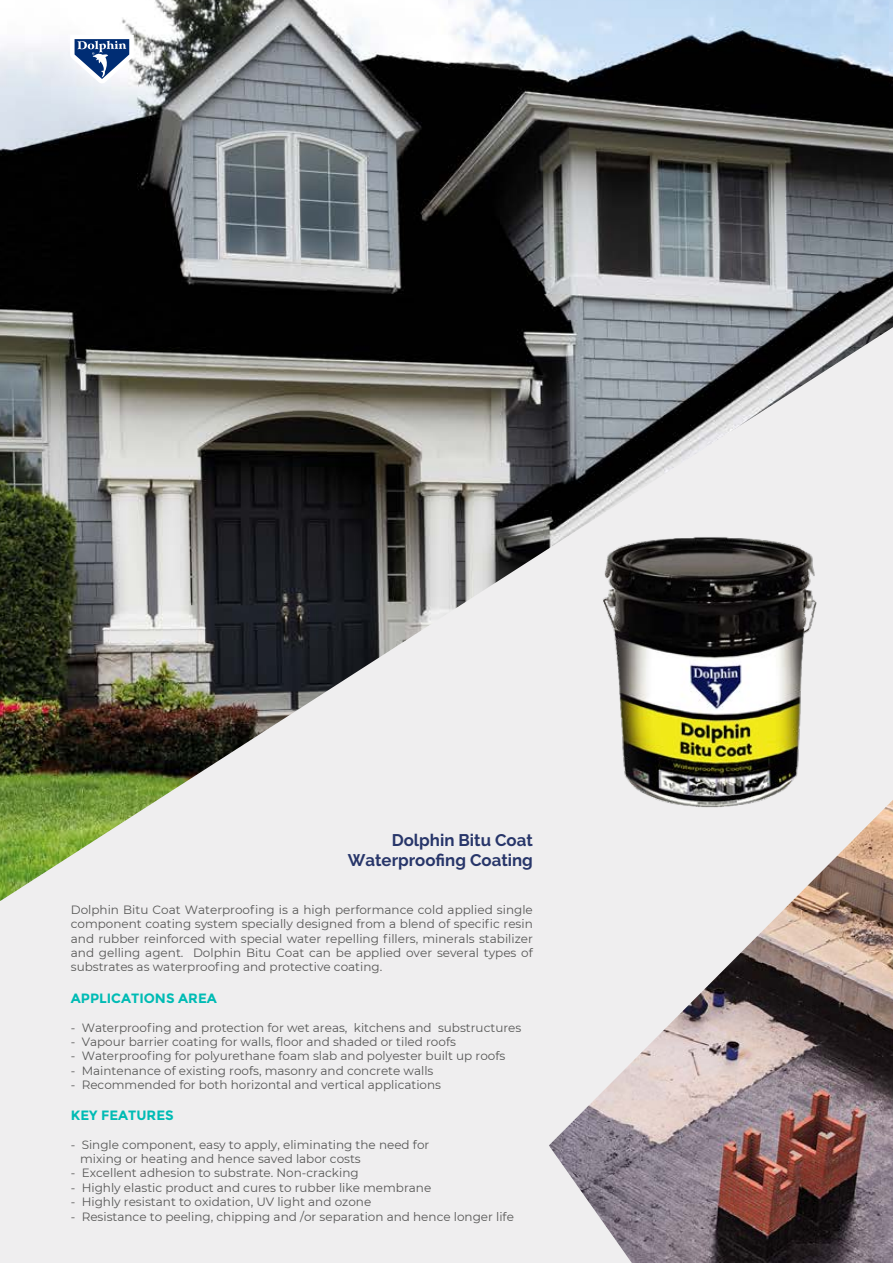
<style>
.page{position:relative;width:893px;height:1263px;background:#efeeef}
.page>*{position:absolute;margin:0;border:0;box-sizing:border-box;transform-origin:0 0}
.t1{font:700 16.8px/20.1px "Raleway";color:#28366a;text-align:right}
.t2{font:700 13.5px "Montserrat";color:#00bbb4}
.t3{font:12px/14.4px "Montserrat";color:#575756;text-align:justify}
</style>
<div class="page">
<img style="left:0;top:0;width:893px;height:901px">
<svg style="left:70px;top:35px;width:64px;height:49px"></svg>
<img style="left:549px;top:800px;width:344px;height:463px">
<img style="left:577px;top:512px;width:266px;height:323px">
<h1 class="t1" style="left:348px;top:830px;width:187px">Dolphin Bitu Coat<br>Waterproofing Coating</h1>
<p class="t3" style="left:71px;top:902px;width:464px">Dolphin Bitu Coat Waterproofing is a high performance cold applied single component coating system specially designed from a blend of specific resin and rubber reinforced with special water repelling fillers, minerals stabilizer and gelling agent. Dolphin Bitu Coat can be applied over several types of substrates as waterproofing and protective coating.</p>
<p class="t2" style="left:71px;top:990px;width:148px">APPLICATIONS AREA</p>
<p class="t3" style="left:71px;top:1020px;width:452px">- Waterproofing and protection for wet areas, kitchens and substructures</p>
<p class="t3" style="left:71px;top:1034px;width:387px">- Vapour barrier coating for walls, floor and shaded or tiled roofs</p>
<p class="t3" style="left:71px;top:1048px;width:436px">- Waterproofing for polyurethane foam slab and polyester built up roofs</p>
<p class="t3" style="left:71px;top:1063px;width:364px">- Maintenance of existing roofs, masonry and concrete walls</p>
<p class="t3" style="left:71px;top:1077px;width:372px">- Recommended for both horizontal and vertical applications</p>
<p class="t2" style="left:71px;top:1107px;width:105px">KEY FEATURES</p>
<p class="t3" style="left:80px;top:1137px;width:351px;text-indent:-9px">- Single component, easy to apply, eliminating the need for mixing or heating and hence saved labor costs</p>
<p class="t3" style="left:71px;top:1165px;width:289px">- Excellent adhesion to substrate. Non-cracking</p>
<p class="t3" style="left:71px;top:1180px;width:362px">- Highly elastic product and cures to rubber like membrane</p>
<p class="t3" style="left:71px;top:1194px;width:302px">- Highly resistant to oxidation, UV light and ozone</p>
<p class="t3" style="left:71px;top:1209px;width:445px">- Resistance to peeling, chipping and /or separation and hence longer life</p>
</div>
